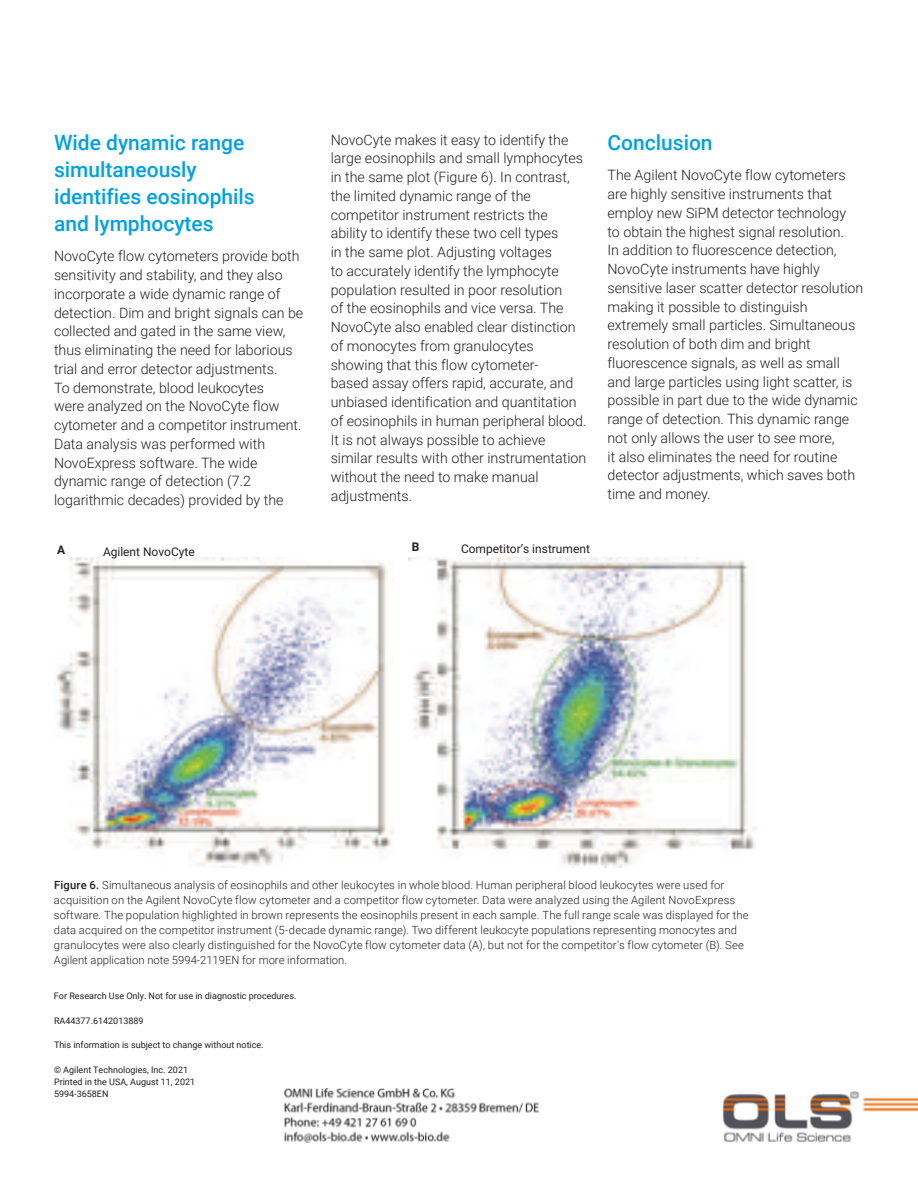
<style>
.page{position:relative;width:918px;height:1188px;background:#fff}
.page>*{position:absolute;margin:0;border:0;box-sizing:border-box;transform-origin:0 0}
.t1{font:500 21px/27px "Roboto";color:#00a1e3}
.t2{font:300 14.25px/18.8px "Roboto";color:#231f20}
.t3{font:12px "Roboto";color:#231f20}
.t4{font:700 12px "Roboto";color:#231f20}
.t5{font:300 11.25px/15px "Roboto";letter-spacing:.01em;color:#231f20}
.t6{font:9px/12px "Roboto";color:#231f20}
.s1{font-weight:500}
</style>
<div class="page">
<img style="left:54px;top:558px;width:340px;height:309px">
<img style="left:409px;top:558px;width:348px;height:309px">
<img style="left:284px;top:1088px;width:634px;height:55px">
<h1 class="t1" style="left:54px;top:129px;width:202px">Wide dynamic range simultaneously identifies eosinophils and lymphocytes</h1>
<p class="t2" style="left:54px;top:247px;width:251px">NovoCyte flow cytometers provide both sensitivity and stability, and they also incorporate a wide dynamic range of detection. Dim and bright signals can be collected and gated in the same view, thus eliminating the need for laborious trial and error detector adjustments.<br>To demonstrate, blood leukocytes<br>were analyzed on the NovoCyte flow cytometer and a competitor instrument.<br>Data analysis was performed with NovoExpress software. The wide dynamic range of detection (7.2 logarithmic decades) provided by the</p>
<p class="t2" style="left:331px;top:130px;width:257px">NovoCyte makes it easy to identify the large eosinophils and small lymphocytes in the same plot (Figure 6). In contrast, the limited dynamic range of the competitor instrument restricts the ability to identify these two cell types<br>in the same plot. Adjusting voltages<br>to accurately identify the lymphocyte population resulted in poor resolution<br>of the eosinophils and vice versa. The NovoCyte also enabled clear distinction of monocytes from granulocytes showing that this flow cytometer-<br>based assay offers rapid, accurate, and unbiased identification and quantitation of eosinophils in human peripheral blood.<br>It is not always possible to achieve similar results with other instrumentation without the need to make manual adjustments.</p>
<h1 class="t1" style="left:608px;top:129px;width:107px">Conclusion</h1>
<p class="t2" style="left:608px;top:166px;width:257px">The Agilent NovoCyte flow cytometers are highly sensitive instruments that employ new SiPM detector technology<br>to obtain the highest signal resolution.<br>In addition to fluorescence detection, NovoCyte instruments have highly sensitive laser scatter detector resolution making it possible to distinguish extremely small particles. Simultaneous resolution of both dim and bright fluorescence signals, as well as small and large particles using light scatter, is possible in part due to the wide dynamic range of detection. This dynamic range not only allows the user to see more,<br>it also eliminates the need for routine detector adjustments, which saves both time and money.</p>
<p class="t4" style="left:57px;top:541px;width:10px">A</p>
<p class="t3" style="left:103px;top:543px;width:93px">Agilent NovoCyte</p>
<p class="t4" style="left:412px;top:539px;width:9px">B</p>
<p class="t3" style="left:461px;top:540px;width:130px">Competitor’s instrument</p>
<p class="t5" style="left:54px;top:878px;width:696px"><span class="s1">Figure 6.</span> Simultaneous analysis of eosinophils and other leukocytes in whole blood. Human peripheral blood leukocytes were used for acquisition on the Agilent NovoCyte flow cytometer and a competitor flow cytometer. Data were analyzed using the Agilent NovoExpress software. The population highlighted in brown represents the eosinophils present in each sample. The full range scale was displayed for the data acquired on the competitor instrument (5-decade dynamic range). Two different leukocyte populations representing monocytes and granulocytes were also clearly distinguished for the NovoCyte flow cytometer data (A), but not for the competitor's flow cytometer (B). See Agilent application note 5994-2119EN for more information.</p>
<p class="t6" style="left:54px;top:990px;width:244px">For Research Use Only. Not for use in diagnostic procedures.</p>
<p class="t6" style="left:54px;top:1015px;width:91px">RA44377.6142013889</p>
<p class="t6" style="left:54px;top:1039px;width:211px">This information is subject to change without notice.</p>
<p class="t6" style="left:54px;top:1064px;width:143px">© Agilent Technologies, Inc. 2021<br>Printed in the USA, August 11, 2021<br>5994-3658EN</p>
</div>
